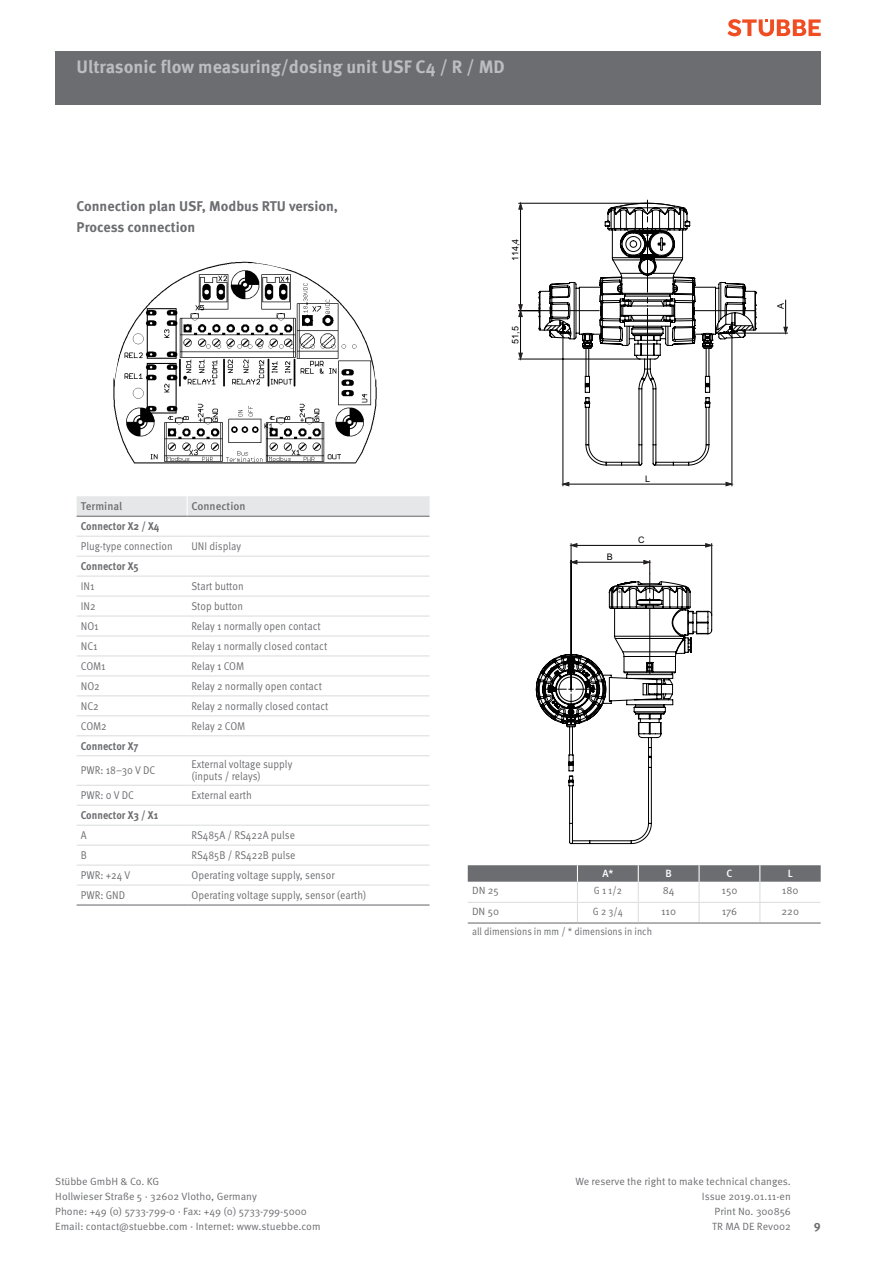
<style>
.page{position:relative;width:893px;height:1263px;background:#fff}
.page>*{position:absolute;margin:0;border:0;box-sizing:border-box;transform-origin:0 0}
.t1{font:700 18px "Meta Pro";color:#bcbdc0}
.t2{font:700 14.1px/21px "Meta Pro";letter-spacing:-.005em;color:#6c6d70}
.t3{font:700 12px "Meta Pro";color:#6c6d70}
.t4{font:11.25px/12px "Meta Pro Norm";color:#6c6d70;scale:.9 1}
.t5{font:700 11.25px "Meta Pro";color:#6c6d70;scale:.9 1}
.t6{font:500 11.25px "Meta Pro";color:#6c6d70}
.t7{font:10.5px/15px "Meta Pro Norm";color:#6c6d70}
.t8{font:10.5px "Meta Pro Norm";color:#6c6d70;scale:.9 1}
.t9{font:500 10.5px "Meta Pro";color:#fff}
.t10{font:9px "Arial";color:#000}
</style>
<div class="page">
<svg style="left:728px;top:19px;width:93px;height:17px"></svg>
<div style="left:55px;top:51px;width:766px;height:53px;background:#6c6d70"></div>
<hr style="left:77px;top:516px;width:110px;height:1px;background:#6c6d70">
<div style="left:77px;top:496px;width:353px;height:20px;background:#e6e7e9"></div>
<hr style="left:187px;top:516px;width:243px;height:1px;background:#6c6d70">
<hr style="left:77px;top:904px;width:110px;height:1px;background:#6c6d70">
<hr style="left:187px;top:904px;width:243px;height:1px;background:#6c6d70">
<hr style="left:77px;top:884px;width:110px;height:1px;background:#dcdddf">
<hr style="left:187px;top:884px;width:243px;height:1px;background:#dcdddf">
<hr style="left:77px;top:536px;width:110px;height:1px;background:#dcdddf">
<hr style="left:187px;top:536px;width:243px;height:1px;background:#dcdddf">
<hr style="left:77px;top:635px;width:110px;height:1px;background:#dcdddf">
<hr style="left:187px;top:635px;width:243px;height:1px;background:#dcdddf">
<hr style="left:77px;top:655px;width:110px;height:1px;background:#dcdddf">
<hr style="left:187px;top:655px;width:243px;height:1px;background:#dcdddf">
<hr style="left:77px;top:675px;width:110px;height:1px;background:#dcdddf">
<hr style="left:187px;top:675px;width:243px;height:1px;background:#dcdddf">
<hr style="left:77px;top:695px;width:110px;height:1px;background:#dcdddf">
<hr style="left:187px;top:695px;width:243px;height:1px;background:#dcdddf">
<hr style="left:77px;top:715px;width:110px;height:1px;background:#dcdddf">
<hr style="left:187px;top:715px;width:243px;height:1px;background:#dcdddf">
<hr style="left:77px;top:735px;width:110px;height:1px;background:#dcdddf">
<hr style="left:187px;top:735px;width:243px;height:1px;background:#dcdddf">
<hr style="left:77px;top:805px;width:110px;height:1px;background:#dcdddf">
<hr style="left:187px;top:805px;width:243px;height:1px;background:#dcdddf">
<hr style="left:77px;top:825px;width:110px;height:1px;background:#dcdddf">
<hr style="left:187px;top:825px;width:243px;height:1px;background:#dcdddf">
<hr style="left:77px;top:845px;width:110px;height:1px;background:#dcdddf">
<hr style="left:187px;top:845px;width:243px;height:1px;background:#dcdddf">
<hr style="left:77px;top:864px;width:110px;height:2px;background:#dcdddf">
<hr style="left:187px;top:864px;width:243px;height:2px;background:#dcdddf">
<hr style="left:77px;top:556px;width:110px;height:1px;background:#dcdddf">
<hr style="left:187px;top:556px;width:243px;height:1px;background:#dcdddf">
<hr style="left:77px;top:576px;width:110px;height:1px;background:#dcdddf">
<hr style="left:187px;top:576px;width:243px;height:1px;background:#dcdddf">
<hr style="left:77px;top:595px;width:110px;height:2px;background:#dcdddf">
<hr style="left:187px;top:595px;width:243px;height:2px;background:#dcdddf">
<hr style="left:77px;top:615px;width:110px;height:1px;background:#dcdddf">
<hr style="left:187px;top:615px;width:243px;height:1px;background:#dcdddf">
<hr style="left:77px;top:755px;width:110px;height:1px;background:#dcdddf">
<hr style="left:187px;top:755px;width:243px;height:1px;background:#dcdddf">
<hr style="left:77px;top:785px;width:110px;height:1px;background:#dcdddf">
<hr style="left:187px;top:785px;width:243px;height:1px;background:#dcdddf">
<svg style="left:113px;top:261px;width:264px;height:203px"></svg>
<hr style="left:734px;top:333px;width:53px;height:1px;background:#000">
<hr style="left:785px;top:300px;width:1px;height:31px;background:#000">
<svg style="left:519px;top:200px;width:236px;height:644px"></svg>
<svg style="left:784px;top:327px;width:3px;height:7px"></svg>
<svg style="left:468px;top:865px;width:353px;height:57px"></svg>
<hr style="left:468px;top:922px;width:109px;height:1px;background:#6c6d70">
<hr style="left:577px;top:922px;width:61px;height:1px;background:#6c6d70">
<hr style="left:638px;top:922px;width:61px;height:1px;background:#6c6d70">
<hr style="left:699px;top:922px;width:61px;height:1px;background:#6c6d70">
<hr style="left:760px;top:922px;width:61px;height:1px;background:#6c6d70">
<hr style="left:468px;top:902px;width:109px;height:1px;background:#dcdddf">
<h1 class="t1" style="left:77px;top:53px;width:430px">Ultrasonic flow measuring/dosing unit USF C4 / R / MD</h1>
<p class="t2" style="left:77px;top:194px;width:263px">Connection plan USF, Modbus RTU version,<br>Process connection</p>
<p class="t6" style="left:81px;top:497px;width:43px">Terminal</p>
<p class="t6" style="left:191px;top:497px;width:56px">Connection</p>
<p class="t5" style="left:81px;top:517px;width:89px">Connector X2 / X4</p>
<p class="t4" style="left:81px;top:539px;width:104px">Plug-type connection</p>
<p class="t4" style="left:191px;top:539px;width:57px">UNI display</p>
<p class="t5" style="left:81px;top:557px;width:66px">Connector X5</p>
<p class="t4" style="left:81px;top:579px;width:17px">IN1</p>
<p class="t4" style="left:191px;top:579px;width:60px">Start button</p>
<p class="t4" style="left:81px;top:599px;width:18px">IN2</p>
<p class="t4" style="left:191px;top:599px;width:59px">Stop button</p>
<p class="t4" style="left:81px;top:619px;width:21px">NO1</p>
<p class="t4" style="left:191px;top:619px;width:145px">Relay 1 normally open contact</p>
<p class="t4" style="left:81px;top:639px;width:20px">NC1</p>
<p class="t4" style="left:191px;top:639px;width:152px">Relay 1 normally closed contact</p>
<p class="t4" style="left:81px;top:659px;width:29px">COM1</p>
<p class="t4" style="left:191px;top:659px;width:60px">Relay 1 COM</p>
<p class="t4" style="left:81px;top:679px;width:23px">NO2</p>
<p class="t4" style="left:191px;top:679px;width:147px">Relay 2 normally open contact</p>
<p class="t4" style="left:81px;top:699px;width:21px">NC2</p>
<p class="t4" style="left:191px;top:699px;width:154px">Relay 2 normally closed contact</p>
<p class="t4" style="left:81px;top:719px;width:30px">COM2</p>
<p class="t4" style="left:191px;top:719px;width:61px">Relay 2 COM</p>
<p class="t5" style="left:81px;top:737px;width:66px">Connector X7</p>
<p class="t4" style="left:81px;top:764px;width:84px">PWR: 18–30 V DC</p>
<p class="t4" style="left:191px;top:758px;width:114px">External voltage supply (inputs / relays)</p>
<p class="t4" style="left:81px;top:788px;width:60px">PWR: 0 V DC</p>
<p class="t4" style="left:191px;top:788px;width:69px">External earth</p>
<p class="t5" style="left:81px;top:806px;width:87px">Connector X3 / X1</p>
<p class="t4" style="left:81px;top:828px;width:8px">A</p>
<p class="t4" style="left:191px;top:828px;width:117px">RS485A / RS422A pulse</p>
<p class="t4" style="left:81px;top:848px;width:8px">B</p>
<p class="t4" style="left:191px;top:848px;width:117px">RS485B / RS422B pulse</p>
<p class="t4" style="left:81px;top:868px;width:56px">PWR: +24 V</p>
<p class="t4" style="left:191px;top:868px;width:161px">Operating voltage supply, sensor</p>
<p class="t4" style="left:81px;top:888px;width:51px">PWR: GND</p>
<p class="t4" style="left:191px;top:888px;width:196px">Operating voltage supply, sensor (earth)</p>
<p class="t10" style="left:509px;top:261px;width:24px;rotate:-90deg">114,4</p>
<p class="t10" style="left:509px;top:344px;width:19px;rotate:-90deg">51,5</p>
<p class="t10" style="left:607px;top:551px;width:8px">B</p>
<p class="t10" style="left:645px;top:473px;width:7px">L</p>
<p class="t10" style="left:638px;top:534px;width:8px">C</p>
<p class="t10" style="left:775px;top:308px;width:8px;rotate:-90deg">A</p>
<p class="t9" style="left:602px;top:866px;width:12px">A*</p>
<p class="t9" style="left:665px;top:866px;width:8px">B</p>
<p class="t9" style="left:727px;top:866px;width:8px">C</p>
<p class="t9" style="left:788px;top:866px;width:6px">L</p>
<p class="t7" style="left:472px;top:882px;width:28px">DN 25</p>
<p class="t8" style="left:594px;top:882px;width:33px">G 1 1/2</p>
<p class="t7" style="left:663px;top:882px;width:13px">84</p>
<p class="t7" style="left:721px;top:882px;width:17px">150</p>
<p class="t7" style="left:782px;top:882px;width:18px">180</p>
<p class="t7" style="left:472px;top:903px;width:29px">DN 50</p>
<p class="t8" style="left:593px;top:903px;width:35px">G 2 3/4</p>
<p class="t7" style="left:661px;top:903px;width:17px">110</p>
<p class="t7" style="left:722px;top:903px;width:17px">176</p>
<p class="t7" style="left:781px;top:903px;width:19px">220</p>
<p class="t8" style="left:472px;top:924px;width:202px">all dimensions in mm / * dimensions in inch</p>
<p class="t7" style="left:55px;top:1173px;width:267px">Stübbe GmbH &amp; Co. KG<br>Hollwieser Straße 5 · 32602 Vlotho, Germany<br>Phone: +49 (0) 5733-799-0 · Fax: +49 (0) 5733-799-5000<br>Email: contact@stuebbe.com · Internet: www.stuebbe.com</p>
<p class="t7" style="left:575px;top:1173px;width:217px;text-align:right">We reserve the right to make technical changes.<br>Issue 2019.01.11-en<br>Print No. 300856<br>TR MA DE Rev002</p>
<p class="t3" style="left:814px;top:1217px;width:8px">9</p>
</div>
